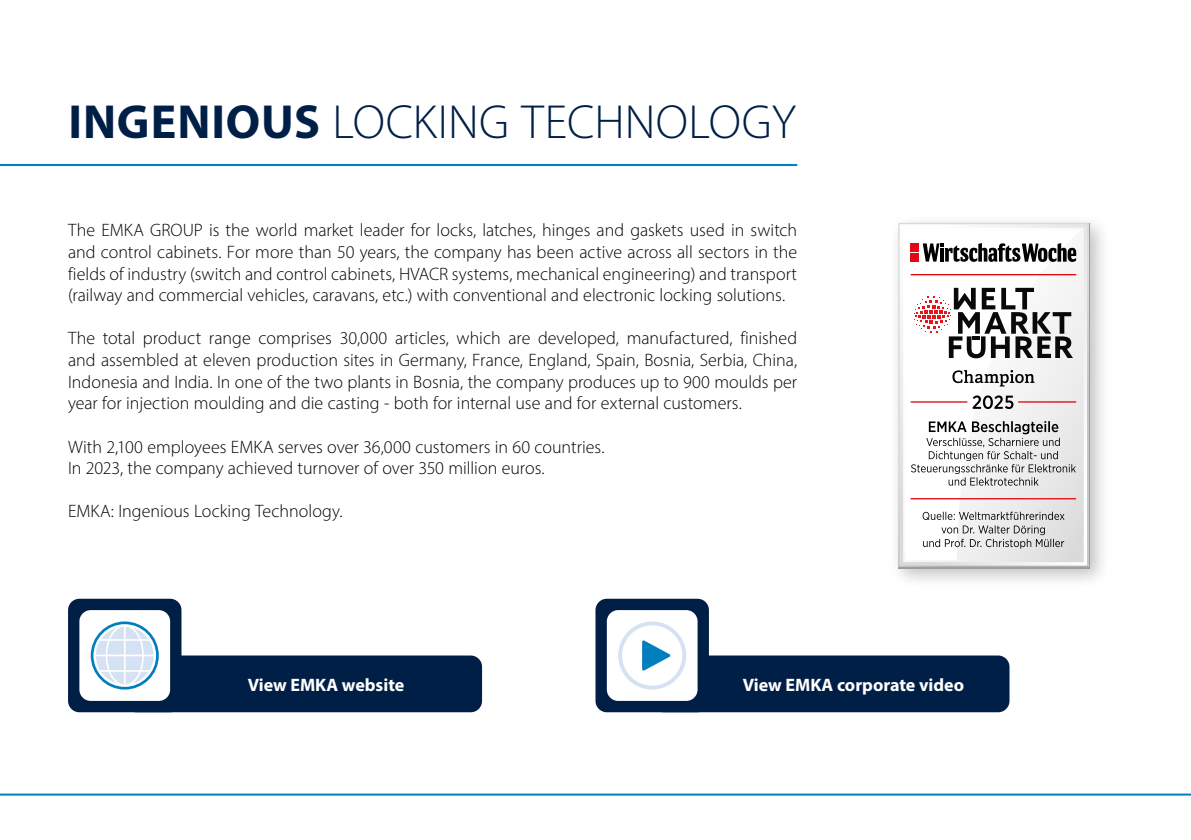
<style>
.page{position:relative;width:1191px;height:840px;background:#fff}
.page>*{position:absolute;margin:0;border:0;box-sizing:border-box;transform-origin:0 0}
.t1{font:300 48px "Myriad Pro";letter-spacing:.005em;color:#001f47}
.t2{font:300 18px/21.6px "Myriad Pro";color:#000;text-align:justify}
.t3{font:700 18px "Myriad Pro";color:#fff}
.s1{font-weight:700}
</style>
<div class="page">
<div style="left:125px;top:655px;width:357px;height:56px;background:#001f47;border-radius:11px"></div>
<div style="left:68px;top:598px;width:113px;height:113px;background:#001f47;border-radius:11px"></div>
<div style="left:79px;top:609px;width:91px;height:91px;background:#fff;border-radius:11px"></div>
<svg style="left:91px;top:621px;width:68px;height:68px"></svg>
<div style="left:652px;top:655px;width:357px;height:56px;background:#001f47;border-radius:11px"></div>
<div style="left:595px;top:598px;width:114px;height:113px;background:#001f47;border-radius:11px"></div>
<div style="left:607px;top:609px;width:90px;height:91px;background:#fff;border-radius:11px"></div>
<svg style="left:618px;top:621px;width:68px;height:68px"></svg>
<div style="left:888px;top:213px;width:223px;height:376px;background:#000;opacity:.25"></div>
<svg style="left:900px;top:225px;width:186px;height:339px"></svg>
<div style="left:898px;top:223px;width:190px;height:343px;border:1px solid #fff"></div>
<svg style="left:906px;top:231px;width:174px;height:328px"></svg>
<div style="left:903px;top:228px;width:180px;height:334px;border:2px solid #fff"></div>
<hr style="left:910px;top:274px;width:166px;height:1px;background:#e30613">
<svg style="left:922px;top:243px;width:154px;height:19px"></svg>
<div style="left:910px;top:253px;width:9px;height:8px;background:#e30613"></div>
<div style="left:910px;top:243px;width:9px;height:9px;background:#e30613"></div>
<svg style="left:952px;top:370px;width:82px;height:16px"></svg>
<svg style="left:914px;top:288px;width:159px;height:70px"></svg>
<hr style="left:910px;top:401px;width:57px;height:1px;background:#e30613">
<hr style="left:1018px;top:401px;width:58px;height:1px;background:#e30613">
<svg style="left:972px;top:395px;width:41px;height:14px"></svg>
<hr style="left:910px;top:498px;width:166px;height:1px;background:#e30613">
<svg style="left:922px;top:511px;width:142px;height:37px"></svg>
<svg style="left:911px;top:421px;width:164px;height:64px"></svg>
<hr style="left:0;top:164px;width:797px;height:2px;background:#0082be">
<hr style="left:0;top:793px;width:1191px;height:2px;background:#007ebd">
<h1 class="t1" style="left:69px;top:93px;width:729px"><span class="s1">INGENIOUS</span> LOCKING TECHNOLOGY</h1>
<p class="t2" style="left:68px;top:219px;width:730px">The EMKA GROUP is the world market leader for locks, latches, hinges and gaskets used in switch and control cabinets. For more than 50 years, the company has been active across all sectors in the fields of industry (switch and control cabinets, HVACR systems, mechanical engineering) and transport (railway and commercial vehicles, caravans, etc.) with conventional and electronic locking solutions.</p>
<p class="t2" style="left:68px;top:327px;width:730px">The total product range comprises 30,000 articles, which are developed, manufactured, finished and assembled at eleven production sites in Germany, France, England, Spain, Bosnia, Serbia, China, Indonesia and India. In one of the two plants in Bosnia, the company produces up to 900 moulds per year for injection moulding and die casting - both for internal use and for external customers.</p>
<p class="t2" style="left:68px;top:435px;width:538px">With 2,100 employees EMKA serves over 36,000 customers in 60 countries.<br>In 2023, the company achieved turnover of over 350 million euros.</p>
<p class="t2" style="left:68px;top:500px;width:276px">EMKA: Ingenious Locking Technology.</p>
<p class="t3" style="left:248px;top:672px;width:158px">View EMKA website</p>
<p class="t3" style="left:743px;top:672px;width:223px">View EMKA corporate video</p>
</div>
